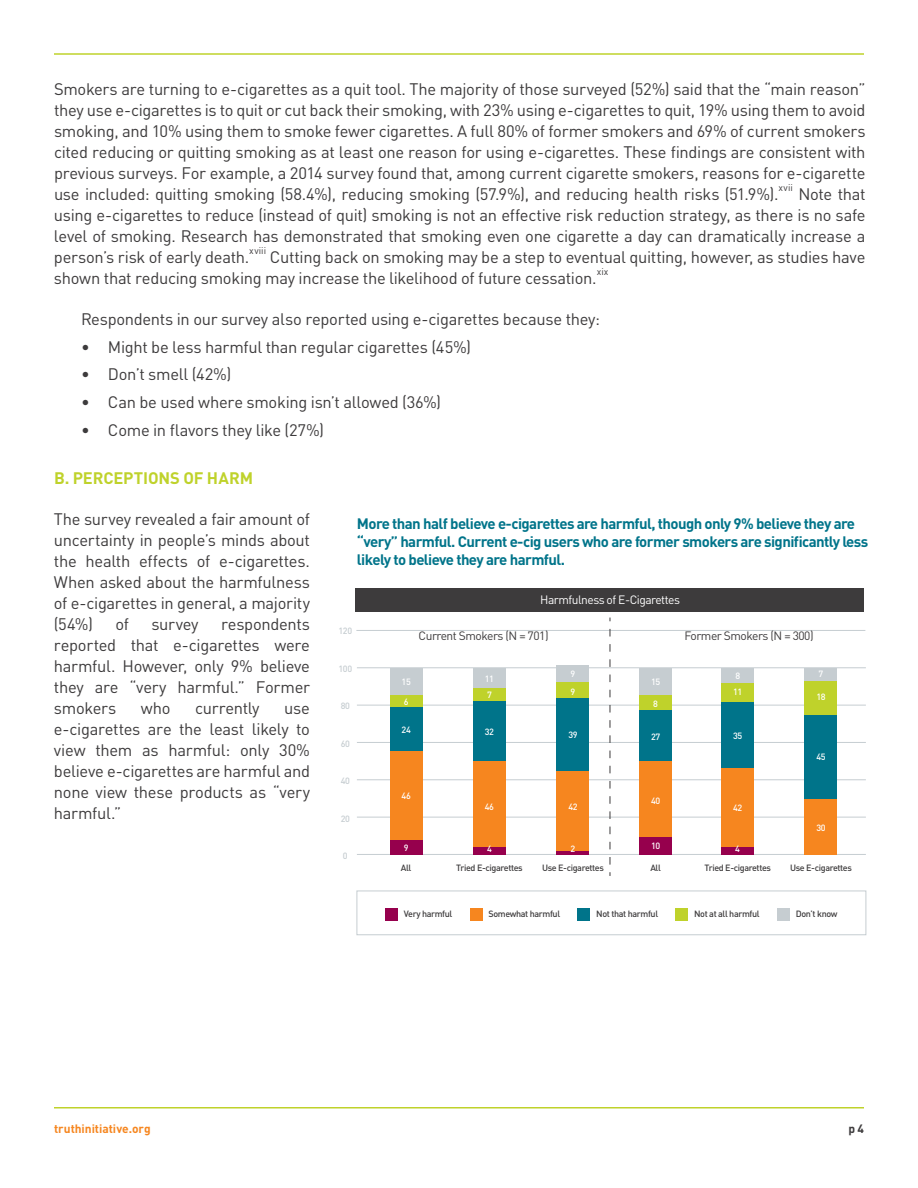
<style>
.page{position:relative;width:918px;height:1188px;background:#fff}
.page>*{position:absolute;margin:0;border:0;box-sizing:border-box;transform-origin:0 0}
.t1{font:16.5px/21px "DIN Pro";letter-spacing:-.02em;color:#3d3b3c;text-align:justify}
.t2{font:700 16.5px "DIN Pro";letter-spacing:-.005em;color:#bfd22b}
.t3{font:700 15px/18px "DIN Pro";letter-spacing:-.04em;color:#00748a}
.t4{font:12px "DIN Pro";letter-spacing:-.04em;color:#3d3b3c}
.t5{font:12px "DIN Pro";letter-spacing:-.04em;color:#fff}
.t6{font:700 12px "DIN Pro";letter-spacing:-.005em;color:#f6861f}
.t7{font:700 12px "DIN Pro";color:#3d3b3c}
.t8{font:9.6px "DIN Pro";letter-spacing:.01em;color:#3d3b3c}
.t9{font:500 9px "DIN Pro";letter-spacing:-.04em;color:#3d3b3c}
.t10{font:500 9px "DIN Pro";letter-spacing:-.04em;color:#fff}
.t11{font:500 9px "DIN Pro";letter-spacing:-.04em;color:#c6cdd1}
</style>
<div class="page">
<hr style="left:54px;top:1107px;width:810px;height:1px;background:#bfd22b">
<hr style="left:54px;top:53px;width:810px;height:2px;background:#bfd22b">
<hr style="left:357px;top:854px;width:509px;height:1px;background:#c6cdd1">
<hr style="left:357px;top:817px;width:509px;height:1px;background:#c6cdd1">
<hr style="left:357px;top:779px;width:509px;height:1px;background:#c6cdd1">
<hr style="left:357px;top:742px;width:509px;height:1px;background:#c6cdd1">
<hr style="left:357px;top:705px;width:509px;height:1px;background:#c6cdd1">
<hr style="left:357px;top:667px;width:509px;height:1px;background:#c6cdd1">
<hr style="left:356px;top:630px;width:509px;height:1px;background:#c6cdd1">
<div style="left:390px;top:668px;width:32px;height:186px;background:#c6cdd1"></div>
<div style="left:390px;top:695px;width:32px;height:159px;background:#bfd22b"></div>
<div style="left:390px;top:707px;width:32px;height:147px;background:#00748a"></div>
<div style="left:390px;top:752px;width:32px;height:102px;background:#f6861f"></div>
<div style="left:390px;top:840px;width:32px;height:14px;background:#96004d"></div>
<div style="left:639px;top:668px;width:33px;height:186px;background:#c6cdd1"></div>
<div style="left:639px;top:695px;width:33px;height:159px;background:#bfd22b"></div>
<div style="left:639px;top:710px;width:33px;height:144px;background:#00748a"></div>
<div style="left:639px;top:761px;width:33px;height:93px;background:#f6861f"></div>
<div style="left:639px;top:837px;width:33px;height:17px;background:#96004d"></div>
<div style="left:473px;top:668px;width:33px;height:186px;background:#c6cdd1"></div>
<div style="left:473px;top:688px;width:33px;height:166px;background:#bfd22b"></div>
<div style="left:473px;top:701px;width:33px;height:153px;background:#00748a"></div>
<div style="left:473px;top:761px;width:33px;height:93px;background:#f6861f"></div>
<div style="left:473px;top:847px;width:33px;height:7px;background:#96004d"></div>
<div style="left:721px;top:668px;width:33px;height:186px;background:#c6cdd1"></div>
<div style="left:721px;top:683px;width:33px;height:171px;background:#bfd22b"></div>
<div style="left:721px;top:702px;width:33px;height:152px;background:#00748a"></div>
<div style="left:721px;top:768px;width:33px;height:86px;background:#f6861f"></div>
<div style="left:721px;top:847px;width:33px;height:7px;background:#96004d"></div>
<div style="left:805px;top:668px;width:32px;height:186px;background:#c6cdd1"></div>
<div style="left:805px;top:681px;width:32px;height:173px;background:#bfd22b"></div>
<div style="left:805px;top:715px;width:32px;height:139px;background:#00748a"></div>
<div style="left:805px;top:799px;width:32px;height:55px;background:#f6861f"></div>
<div style="left:557px;top:665px;width:32px;height:189px;background:#c6cdd1"></div>
<div style="left:557px;top:682px;width:32px;height:172px;background:#bfd22b"></div>
<div style="left:557px;top:698px;width:32px;height:156px;background:#00748a"></div>
<div style="left:557px;top:771px;width:32px;height:83px;background:#f6861f"></div>
<hr style="left:557px;top:851px;width:32px;height:3px;background:#96004d">
<div style="left:385px;top:908px;width:13px;height:12px;background:#96004d"></div>
<div style="left:470px;top:908px;width:12px;height:12px;background:#f6861f"></div>
<div style="left:578px;top:908px;width:12px;height:12px;background:#00748a"></div>
<div style="left:676px;top:908px;width:12px;height:12px;background:#bfd22b"></div>
<div style="left:777px;top:908px;width:13px;height:12px;background:#c6cdd1"></div>
<div style="left:357px;top:891px;width:509px;height:44px;border:1px solid #c6cdd1"></div>
<div style="left:355px;top:588px;width:509px;height:24px;background:#3d3b3c"></div>
<svg style="left:610px;top:629px;width:1px;height:247px"></svg>
<p class="t1" style="left:54px;top:78px;width:813px">Smokers are turning to e-cigarettes as a quit tool. The majority of those surveyed (52%) said that the “main reason” they use e-cigarettes is to quit or cut back their smoking, with 23% using e-cigarettes to quit, 19% using them to avoid smoking, and 10% using them to smoke fewer cigarettes. A full 80% of former smokers and 69% of current smokers cited reducing or quitting smoking as at least one reason for using e-cigarettes. These findings are consistent with previous surveys. For example, a 2014 survey found that, among current cigarette smokers, reasons for e-cigarette use included: quitting smoking (58.4%), reducing smoking (57.9%), and reducing health risks (51.9%).</p>
<p class="t8" style="left:778px;top:181px;width:16px">xvii</p>
<p class="t1" style="left:54px;top:183px;width:813px;text-indent:744px">Note that using e-cigarettes to reduce (instead of quit) smoking is not an effective risk reduction strategy, as there is no safe level of smoking. Research has demonstrated that smoking even one cigarette a day can dramatically increase a person’s risk of early death.</p>
<p class="t8" style="left:249px;top:244px;width:18px">xviii</p>
<p class="t1" style="left:54px;top:246px;width:813px;text-indent:216px">Cutting back on smoking may be a step to eventual quitting, however, as studies have shown that reducing smoking may increase the likelihood of future cessation.</p>
<p class="t8" style="left:597px;top:265px;width:13px">xix</p>
<p class="t1" style="left:81px;top:308px;width:521px">Respondents in our survey also reported using e-cigarettes because they:</p>
<p class="t1" style="left:81px;top:336px;width:392px">• Might be less harmful than regular cigarettes (45%)</p>
<p class="t1" style="left:81px;top:363px;width:152px">• Don’t smell (42%)</p>
<p class="t1" style="left:81px;top:391px;width:362px">• Can be used where smoking isn’t allowed (36%)</p>
<p class="t1" style="left:81px;top:419px;width:245px">• Come in flavors they like (27%)</p>
<p class="t2" style="left:54px;top:467px;width:201px">B. PERCEPTIONS OF HARM</p>
<p class="t1" style="left:54px;top:508px;width:258px">The survey revealed a fair amount of uncertainty in people’s minds about the health effects of e-cigarettes.<br>When asked about the harmfulness of e-cigarettes in general, a majority (54%)</p>
<p class="t3" style="left:357px;top:514px;width:513px">More than half believe e-cigarettes are harmful, though only 9% believe they are “very” harmful. Current e-cig users who are former smokers are significantly less likely to believe they are harmful.</p>
<p class="t5" style="left:540px;top:592px;width:141px">Harmfulness of E-Cigarettes</p>
<p class="t1" style="left:115px;top:613px;width:15px">of</p>
<p class="t1" style="left:151px;top:613px;width:49px">survey</p>
<p class="t1" style="left:54px;top:613px;width:258px;text-indent:167px">respondents reported that e-cigarettes were harmful. However, only 9% believe they are “very harmful.” Former smokers</p>
<p class="t11" style="left:338px;top:625px;width:15px">120</p>
<p class="t11" style="left:338px;top:662px;width:15px">100</p>
<p class="t11" style="left:341px;top:700px;width:11px">80</p>
<p class="t11" style="left:341px;top:737px;width:11px">60</p>
<p class="t11" style="left:341px;top:775px;width:11px">40</p>
<p class="t11" style="left:341px;top:812px;width:11px">20</p>
<p class="t11" style="left:343px;top:850px;width:6px">0</p>
<p class="t4" style="left:419px;top:627px;width:131px">Current Smokers (N = 701)</p>
<p class="t4" style="left:684px;top:627px;width:131px">Former Smokers (N = 300)</p>
<p class="t10" style="left:571px;top:668px;width:6px">9</p>
<p class="t10" style="left:819px;top:668px;width:6px">7</p>
<p class="t10" style="left:735px;top:670px;width:6px">8</p>
<p class="t10" style="left:485px;top:673px;width:11px">11</p>
<p class="t10" style="left:402px;top:676px;width:11px">15</p>
<p class="t10" style="left:651px;top:676px;width:11px">15</p>
<p class="t10" style="left:571px;top:686px;width:6px">9</p>
<p class="t10" style="left:733px;top:686px;width:11px">11</p>
<p class="t10" style="left:487px;top:689px;width:6px">7</p>
<p class="t10" style="left:816px;top:691px;width:11px">18</p>
<p class="t10" style="left:404px;top:696px;width:6px">6</p>
<p class="t10" style="left:653px;top:697px;width:6px">8</p>
<p class="t1" style="left:141px;top:697px;width:31px">who</p>
<p class="t1" style="left:195px;top:697px;width:66px">currently</p>
<p class="t1" style="left:54px;top:697px;width:258px;text-indent:230px">use e-cigarettes are the least likely to view them as harmful: only 30% believe e-cigarettes are harmful and none view these products as “very harmful.”</p>
<p class="t10" style="left:402px;top:724px;width:11px">24</p>
<p class="t10" style="left:485px;top:725px;width:11px">32</p>
<p class="t10" style="left:568px;top:729px;width:11px">39</p>
<p class="t10" style="left:733px;top:730px;width:11px">35</p>
<p class="t10" style="left:651px;top:730px;width:11px">27</p>
<p class="t10" style="left:816px;top:750px;width:11px">45</p>
<p class="t10" style="left:402px;top:790px;width:11px">46</p>
<p class="t10" style="left:651px;top:794px;width:11px">40</p>
<p class="t10" style="left:568px;top:801px;width:11px">42</p>
<p class="t10" style="left:485px;top:801px;width:11px">46</p>
<p class="t10" style="left:733px;top:802px;width:11px">42</p>
<p class="t10" style="left:816px;top:821px;width:11px">30</p>
<p class="t10" style="left:651px;top:840px;width:11px">10</p>
<p class="t10" style="left:404px;top:841px;width:6px">9</p>
<p class="t10" style="left:571px;top:843px;width:6px">2</p>
<p class="t10" style="left:735px;top:843px;width:6px">4</p>
<p class="t10" style="left:487px;top:843px;width:6px">4</p>
<p class="t9" style="left:401px;top:862px;width:12px">All</p>
<p class="t9" style="left:456px;top:862px;width:68px">Tried E-cigarettes</p>
<p class="t9" style="left:542px;top:862px;width:63px">Use E-cigarettes</p>
<p class="t9" style="left:650px;top:862px;width:12px">All</p>
<p class="t9" style="left:704px;top:862px;width:68px">Tried E-cigarettes</p>
<p class="t9" style="left:790px;top:862px;width:63px">Use E-cigarettes</p>
<p class="t9" style="left:404px;top:908px;width:50px">Very harmful</p>
<p class="t9" style="left:488px;top:908px;width:73px">Somewhat harmful</p>
<p class="t9" style="left:596px;top:908px;width:63px">Not that harmful</p>
<p class="t9" style="left:694px;top:908px;width:67px">Not at all harmful</p>
<p class="t9" style="left:796px;top:908px;width:43px">Don’t know</p>
<p class="t6" style="left:54px;top:1121px;width:98px">truthinitiative.org</p>
<p class="t7" style="left:848px;top:1121px;width:17px">p 4</p>
</div>
